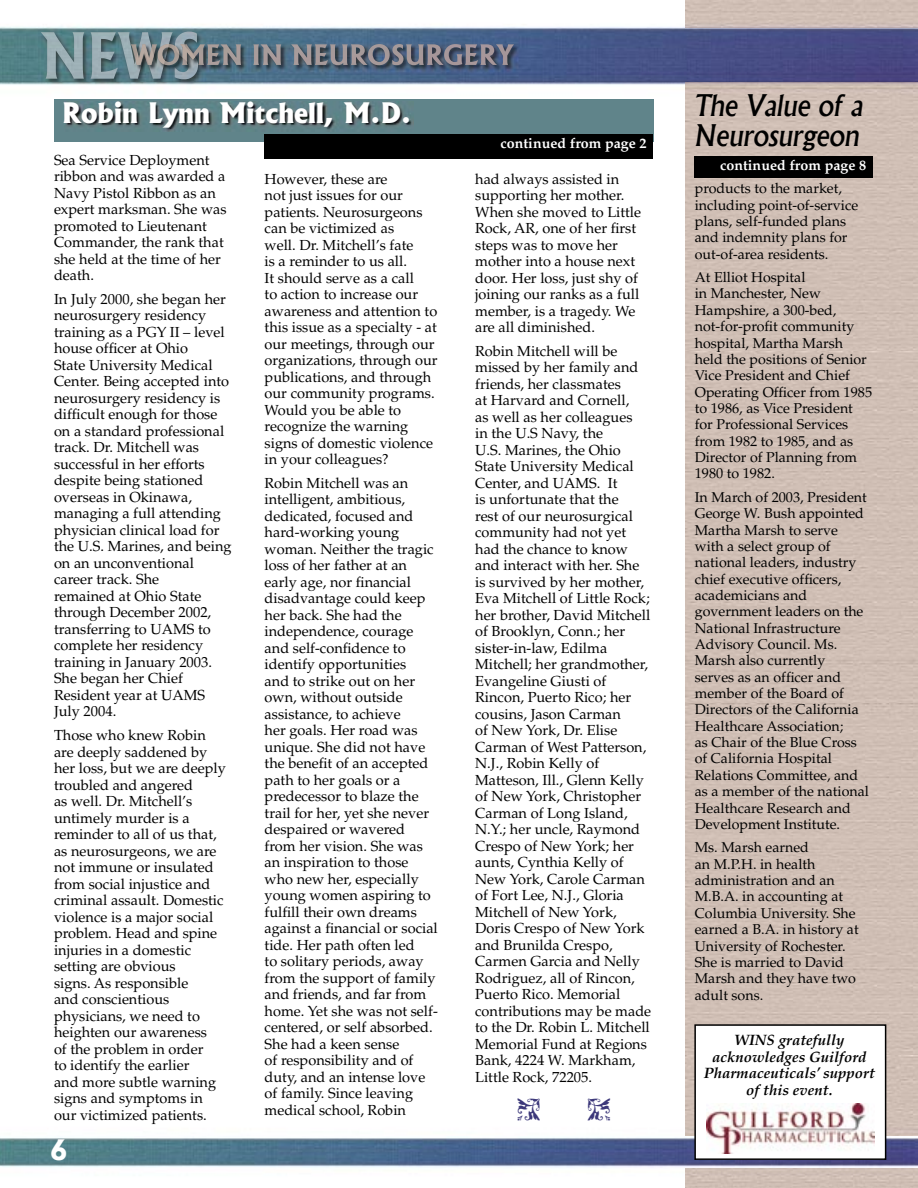
<style>
.page{position:relative;width:918px;height:1188px;background:#fff}
.page>*{position:absolute;margin:0;border:0;box-sizing:border-box;transform-origin:0 0}
.t1{font:italic 500 28.5px/30px "Albertus";color:#000}
.t2{font:800 27px "Albertus";color:#fff}
.t3{font:italic 700 15px/16.5px "Palatino";color:#000;text-align:center}
.t4{font:14.55px/16.5px "Palatino";color:#000}
.t5{font:14.25px/16.4px "Palatino";color:#000}
.t6{font:700 14.25px "Palatino";color:#fff}
</style>
<div class="page">
<img style="left:0;top:0;width:918px;height:1188px">
<div style="left:54px;top:100px;width:599px;height:42px;background:#60848a"></div>
<img style="left:0;top:28px;width:918px;height:54px">
<img style="left:41px;top:32px;width:157px;height:47px">
<img style="left:198px;top:44px;width:114px;height:21px">
<img style="left:131px;top:44px;width:67px;height:21px">
<img style="left:0;top:1137px;width:918px;height:30px">
<div style="left:695px;top:156px;width:178px;height:22px;background:#000"></div>
<svg style="left:694px;top:1024px;width:192px;height:136px"></svg>
<img style="left:707px;top:1104px;width:167px;height:50px">
<div style="left:265px;top:134px;width:388px;height:24px;background:#000"></div>
<img style="left:64px;top:102px;width:349px;height:29px">
<svg style="left:518px;top:1098px;width:92px;height:22px"></svg>
<h2 class="t2" style="left:62px;top:96px;width:350px">Robin Lynn Mitchell, M.D.</h2>
<p class="t4" style="left:54px;top:152px;width:174px">Sea Service Deployment ribbon and was awarded a<br>Navy Pistol Ribbon as an expert marksman. She was promoted to Lieutenant<br>Commander, the rank that she held at the time of her death.</p>
<p class="t4" style="left:54px;top:291px;width:179px">In July 2000, she began her neurosurgery residency training as a PGY II – level house officer at Ohio<br>State University Medical<br>Center. Being accepted into neurosurgery residency is difficult enough for those on a standard professional track. Dr. Mitchell was successful in her efforts despite being stationed overseas in Okinawa, managing a full attending physician clinical load for the U.S. Marines, and being on an unconventional career track. She<br>remained at Ohio State through December 2002, transferring to UAMS to complete her residency training in January 2003.<br>She began her Chief<br>Resident year at UAMS<br>July 2004.</p>
<p class="t4" style="left:54px;top:727px;width:173px">Those who knew Robin are deeply saddened by her loss, but we are deeply troubled and angered<br>as well. Dr. Mitchell’s untimely murder is a reminder to all of us that, as neurosurgeons, we are not immune or insulated from social injustice and criminal assault. Domestic violence is a major social problem. Head and spine injuries in a domestic setting are obvious<br>signs. As responsible<br>and conscientious physicians, we need to heighten our awareness<br>of the problem in order<br>to identify the earlier<br>and more subtle warning signs and symptoms in our victimized patients.</p>
<h2 class="t2" style="left:50px;top:1133px;width:19px">6</h2>
<p class="t4" style="left:265px;top:171px;width:174px">However, these are<br>not just issues for our patients. Neurosurgeons can be victimized as<br>well. Dr. Mitchell’s fate<br>is a reminder to us all.<br>It should serve as a call<br>to action to increase our awareness and attention to this issue as a specialty - at our meetings, through our organizations, through our publications, and through our community programs.<br>Would you be able to recognize the warning signs of domestic violence in your colleagues?</p>
<p class="t4" style="left:265px;top:475px;width:175px">Robin Mitchell was an intelligent, ambitious, dedicated, focused and hard-working young woman. Neither the tragic loss of her father at an early age, nor financial disadvantage could keep her back. She had the independence, courage and self-confidence to identify opportunities<br>and to strike out on her own, without outside assistance, to achieve<br>her goals. Her road was unique. She did not have the benefit of an accepted path to her goals or a predecessor to blaze the trail for her, yet she never despaired or wavered from her vision. She was an inspiration to those who new her, especially young women aspiring to fulfill their own dreams against a financial or social tide. Her path often led<br>to solitary periods, away from the support of family and friends, and far from home. Yet she was not self&shy;centered, or self absorbed.<br>She had a keen sense<br>of responsibility and of duty, and an intense love of family. Since leaving medical school, Robin</p>
<p class="t6" style="left:501px;top:135px;width:148px">continued from page 2</p>
<p class="t4" style="left:475px;top:171px;width:167px">had always assisted in supporting her mother.<br>When she moved to Little<br>Rock, AR, one of her first steps was to move her mother into a house next door. Her loss, just shy of joining our ranks as a full member, is a tragedy. We are all diminished.</p>
<p class="t4" style="left:475px;top:343px;width:178px">Robin Mitchell will be missed by her family and friends, her classmates<br>at Harvard and Cornell,<br>as well as her colleagues<br>in the U.S Navy, the<br>U.S. Marines, the Ohio<br>State University Medical<br>Center, and UAMS. It<br>is unfortunate that the<br>rest of our neurosurgical community had not yet had the chance to know and interact with her. She is survived by her mother,<br>Eva Mitchell of Little Rock; her brother, David Mitchell of Brooklyn, Conn.; her sister-in-law, Edilma<br>Mitchell; her grandmother,<br>Evangeline Giusti of<br>Rincon, Puerto Rico; her cousins, Jason Carman<br>of New York, Dr. Elise<br>Carman of West Patterson,<br>N.J., Robin Kelly of<br>Matteson, Ill., Glenn Kelly of New York, Christopher<br>Carman of Long Island,<br>N.Y.; her uncle, Raymond<br>Crespo of New York; her aunts, Cynthia Kelly of<br>New York, Carole Carman of Fort Lee, N.J., Gloria<br>Mitchell of New York,<br>Doris Crespo of New York and Brunilda Crespo,<br>Carmen Garcia and Nelly<br>Rodriguez, all of Rincon,<br>Puerto Rico. Memorial contributions may be made to the Dr. Robin L. Mitchell<br>Memorial Fund at Regions<br>Bank, 4224 W. Markham,<br>Little Rock, 72205.</p>
<h1 class="t1" style="left:695px;top:91px;width:170px">The Value of a<br>Neurosurgeon</h1>
<p class="t6" style="left:720px;top:157px;width:148px">continued from page 8</p>
<p class="t5" style="left:695px;top:180px;width:165px">products to the market, including point-of-service plans, self-funded plans and indemnity plans for out-of-area residents.</p>
<p class="t5" style="left:695px;top:269px;width:179px">At Elliot Hospital<br>in Manchester, New<br>Hampshire, a 300-bed, not-for-profit community hospital, Martha Marsh held the positions of Senior<br>Vice President and Chief<br>Operating Officer from 1985 to 1986, as Vice President for Professional Services from 1982 to 1985, and as<br>Director of Planning from<br>1980 to 1982.</p>
<p class="t5" style="left:695px;top:489px;width:176px">In March of 2003, President<br>George W. Bush appointed<br>Martha Marsh to serve with a select group of national leaders, industry chief executive officers, academicians and government leaders on the<br>National Infrastructure<br>Advisory Council. Ms.<br>Marsh also currently<br>serves as an officer and member of the Board of<br>Directors of the California<br>Healthcare Association;<br>as Chair of the Blue Cross of California Hospital<br>Relations Committee, and as a member of the national<br>Healthcare Research and<br>Development Institute.</p>
<p class="t5" style="left:695px;top:840px;width:165px">Ms. Marsh earned<br>an M.P.H. in health administration and an<br>M.B.A. in accounting at<br>Columbia University. She earned a B.A. in history at<br>University of Rochester.<br>She is married to David<br>Marsh and they have two adult sons.</p>
<p class="t3" style="left:704px;top:1032px;width:173px">WINS gratefully acknowledges Guilford<br>Pharmaceuticals’ support of this event.</p>
</div>
